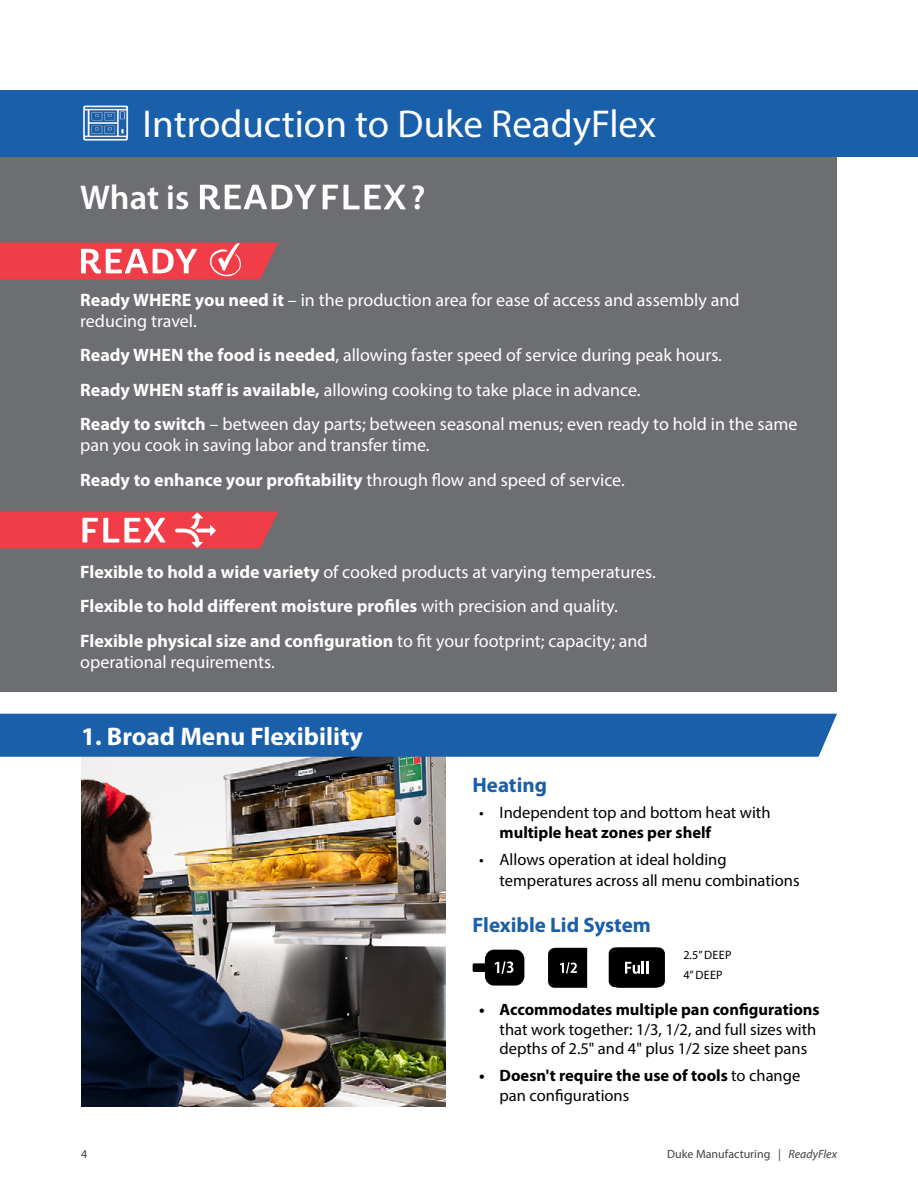
<style>
.page{position:relative;width:918px;height:1188px;background:#fff}
.page>*{position:absolute;margin:0;border:0;box-sizing:border-box;transform-origin:0 0}
.t1{font:39px "Myriad Pro";color:#fff}
.t2{font:34.5px "Myriad Variable Concept";letter-spacing:-.005em;color:#fff}
.t3{font:700 25.5px "Myriad Pro";color:#fff}
.t4{font:700 21px "Myriad Pro";color:#195fa9}
.t5{font:18px/34.5px "Myriad Pro";color:#fff}
.t6{font:700 18px/34.5px "Myriad Pro";color:#fff}
.t7{font:16.5px/21.6px "Myriad Pro";color:#000}
.t8{font:700 16.5px/19.8px "Myriad Pro";color:#000}
.t9{font:12.15px "Myriad Pro";letter-spacing:.02em;color:#000}
.t10{font:12px "Myriad Pro";color:#414042}
.s1{font-weight:700}
.s2{font-weight:400}
.s3{font-style:italic}
</style>
<div class="page">
<div style="left:0;top:140px;width:837px;height:552px;background:#6d6e71"></div>
<div style="left:0;top:90px;width:918px;height:66px;background:#195fa9"></div>
<img style="left:81px;top:757px;width:365px;height:350px">
<div style="left:0;top:714px;width:837px;height:43px;background:#195fa9"></div>
<div style="left:611px;top:948px;width:52px;height:39px;background:#000;border-radius:8px"></div>
<div style="left:610px;top:948px;width:54px;height:40px;border:1px solid #000;border-radius:8px"></div>
<div style="left:609px;top:948px;width:56px;height:39px;border:2px solid #000;border-radius:5px"></div>
<svg style="left:625px;top:961px;width:24px;height:13px"></svg>
<svg style="left:473px;top:950px;width:51px;height:36px"></svg>
<svg style="left:548px;top:947px;width:40px;height:41px;background:#1a1a1a"></svg>
<svg style="left:200px;top:185px;width:116px;height:24px"></svg>
<svg style="left:323px;top:185px;width:15px;height:24px"></svg>
<svg style="left:344px;top:185px;width:62px;height:24px"></svg>
<img style="left:83px;top:106px;width:46px;height:34px">
<svg style="left:0;top:243px;width:278px;height:36px;background:#ee5c64"></svg>
<svg style="left:0;top:512px;width:278px;height:36px;background:#ed545d"></svg>
<h1 class="t1" style="left:143px;top:100px;width:515px">Introduction to Duke ReadyFlex</h1>
<h2 class="t2" style="left:80px;top:177px;width:111px">What is</h2>
<h2 class="t2" style="left:411px;top:177px;width:16px">?</h2>
<p class="t5" style="left:80px;top:289px;width:661px;line-height:21px"><span class="s1">Ready WHERE you need it</span> – in the production area for ease of access and assembly and reducing travel.</p>
<p class="t5" style="left:80px;top:338px;width:719px"><span class="s1">Ready WHEN the food is needed</span>, allowing faster speed of service during peak hours.<br><span class="s1">Ready WHEN staff is available,</span> allowing cooking to take place in advance.<br><span class="s1">Ready to switch</span> – between day parts; between seasonal menus; even ready to hold in the same</p>
<p class="t5" style="left:80px;top:427px;width:546px;line-height:35.1px">pan you cook in saving labor and transfer time.<br><span class="s1">Ready to enhance your profitability</span> through flow and speed of service.</p>
<p class="t6" style="left:80px;top:554px;width:577px">Flexible to hold a wide variety <span class="s2">of cooked products at varying temperatures.<br></span>Flexible to hold different moisture profiles <span class="s2">with precision and quality.<br></span>Flexible physical size and configuration <span class="s2">to fit your footprint; capacity; and</span></p>
<p class="t5" style="left:80px;top:644px;width:196px">operational requirements.</p>
<h3 class="t3" style="left:81px;top:719px;width:283px">1. Broad Menu Flexibility</h3>
<p class="t4" style="left:473px;top:771px;width:76px">Heating</p>
<p class="t7" style="left:479px;top:802px;width:293px">• Independent top and bottom heat with</p>
<p class="t8" style="left:500px;top:822px;width:213px">multiple heat zones per shelf</p>
<p class="t7" style="left:500px;top:848px;width:302px;text-indent:-20px">• Allows operation at ideal holding temperatures across all menu combinations</p>
<p class="t4" style="left:473px;top:911px;width:180px">Flexible Lid System</p>
<p class="t9" style="left:683px;top:947px;width:50px">2.5” DEEP</p>
<p class="t9" style="left:683px;top:967px;width:41px">4” DEEP</p>
<p class="t8" style="left:479px;top:999px;width:342px">• Accommodates multiple pan configurations</p>
<p class="t7" style="left:500px;top:1019px;width:318px;line-height:19.8px">that work together: 1/3, 1/2, and full sizes with depths of 2.5" and 4" plus 1/2 size sheet pans</p>
<p class="t8" style="left:500px;top:1065px;width:302px;text-indent:-20px">• Doesn't require the use of tools <span class="s2">to change pan configurations</span></p>
<p class="t10" style="left:81px;top:1146px;width:8px">4</p>
<p class="t10" style="left:667px;top:1146px;width:171px">Duke Manufacturing | <span class="s3">ReadyFlex</span></p>
</div>
